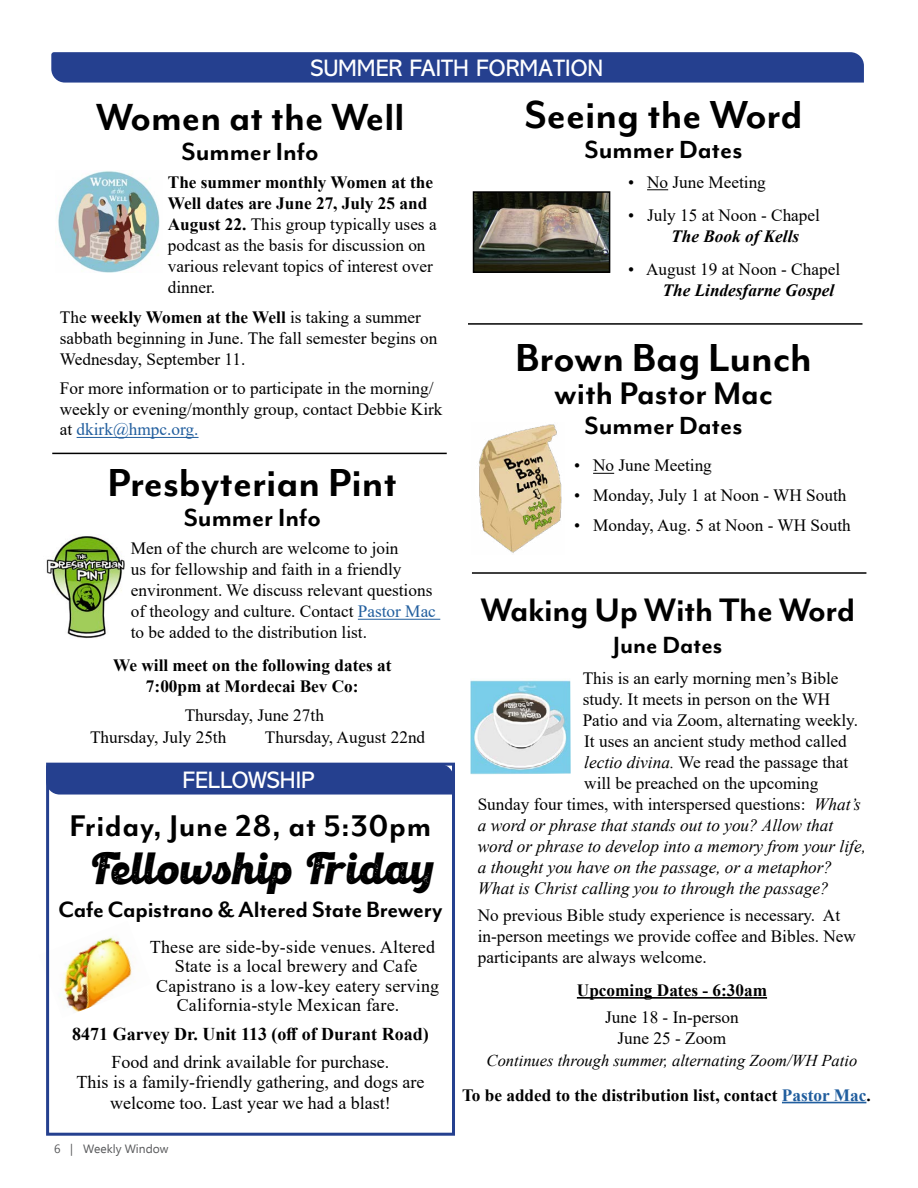
<style>
.page{position:relative;width:918px;height:1188px;background:#fff}
.page>*{position:absolute;margin:0;border:0;box-sizing:border-box;transform-origin:0 0}
.t1{font:700 45px "Mr Eaves Mod OT";color:#000}
.t2{font:43.5px "Retroking";color:#000}
.t3{font:700 43.5px "Mr Eaves Mod OT";color:#000}
.t4{font:700 37.5px "Mr Eaves Mod OT";letter-spacing:-.01em;color:#000}
.t5{font:700 36px "Mr Eaves Mod OT";color:#000}
.t6{font:700 34.5px "Mr Eaves Mod OT";letter-spacing:.02em;color:#000}
.t7{font:700 28.5px "Mr Eaves Mod OT";color:#000}
.t8{font:700 27px "Mr Eaves Mod OT";color:#000}
.t9{font:700 25.5px "Mr Eaves Mod OT";letter-spacing:-.01em;color:#000}
.t10{font:24px "Abadi MT Pro";color:#fff}
.t11{font:18px/20.2px "Times New Roman";letter-spacing:.01em;color:#000;text-align:center}
.t12{font:700 18px "Times New Roman";color:#000}
.t13{font:17.25px/21px "Times New Roman";color:#000}
.t14{font:italic 17.25px "Times New Roman";color:#000}
.t15{font:700 17.25px/21px "Times New Roman";color:#000;text-align:center}
.t16{font:italic 700 17.25px "Times New Roman";color:#000}
.t17{font:italic 16.5px "Times New Roman";color:#000}
.t18{font:12px "Ebrima";color:#58595b}
.s1{font-weight:700}
.s2{color:#215e9e}
.s3{font-style:italic}
</style>
<div class="page">
<img style="left:479px;top:424px;width:83px;height:129px">
<svg style="left:647px;top:189px;width:21px;height:1px"></svg>
<svg style="left:593px;top:473px;width:21px;height:1px"></svg>
<svg style="left:51px;top:52px;width:813px;height:31px;background:#2a4491"></svg>
<hr style="left:77px;top:437px;width:122px;height:1px;background:#215e9e">
<img style="left:58px;top:171px;width:102px;height:102px">
<img style="left:46px;top:535px;width:78px;height:104px">
<hr style="left:358px;top:619px;width:82px;height:1px;background:#215e9e">
<img style="left:476px;top:194px;width:131px;height:76px">
<div style="left:473px;top:191px;width:137px;height:82px;border:2px solid #000"></div>
<hr style="left:577px;top:997px;width:190px;height:2px;background:#000">
<img style="left:470px;top:680px;width:101px;height:95px">
<hr style="left:468px;top:323px;width:394px;height:2px;background:#000">
<hr style="left:472px;top:572px;width:394px;height:2px;background:#000">
<hr style="left:782px;top:1102px;width:84px;height:1px;background:#215e9e">
<img style="left:63px;top:936px;width:69px;height:76px">
<div style="left:50px;top:767px;width:401px;height:28px;background:#25408f"></div>
<div style="left:46px;top:763px;width:409px;height:373px;border:3px solid #25408f"></div>
<hr style="left:52px;top:453px;width:395px;height:1px;background:#000">
<h3 class="t10" style="left:311px;top:54px;width:294px">SUMMER FAITH FORMATION</h3>
<h2 class="t3" style="left:96px;top:94px;width:310px">Women at the Well</h2>
<h3 class="t7" style="left:182px;top:136px;width:139px">Summer Info</h3>
<p class="t13" style="left:168px;top:171px;width:270px"><span class="s1">The summer monthly Women at the<br>Well dates are June 27, July 25 and<br>August 22.</span> This group typically uses a podcast as the basis for discussion on various relevant topics of interest over dinner.</p>
<p class="t13" style="left:60px;top:306px;width:379px">The <span class="s1">weekly Women at the Well</span> is taking a summer sabbath beginning in June. The fall semester begins on<br>Wednesday, September 11.</p>
<p class="t13" style="left:60px;top:377px;width:384px">For more information or to participate in the morning/ weekly or evening/monthly group, contact Debbie Kirk at <span class="s2">dkirk@hmpc.org.</span></p>
<h1 class="t1" style="left:108px;top:458px;width:291px">Presbyterian Pint</h1>
<h3 class="t7" style="left:184px;top:502px;width:139px">Summer Info</h3>
<p class="t13" style="left:131px;top:538px;width:307px">Men of the church are welcome to join<br>us for fellowship and faith in a friendly environment. We discuss relevant questions of theology and culture. Contact <span class="s2">Pastor Mac </span>to be added to the distribution list.</p>
<p class="t15" style="left:113px;top:655px;width:280px">We will meet on the following dates at<br>7:00pm at Mordecai Bev Co:</p>
<p class="t13" style="left:90px;top:703px;width:235px;line-height:22.5px;text-indent:95px">Thursday, June 27th<br>Thursday, July 25th</p>
<p class="t13" style="left:265px;top:727px;width:162px">Thursday, August 22nd</p>
<h3 class="t10" style="left:182px;top:766px;width:134px">FELLOWSHIP</h3>
<h3 class="t6" style="left:70px;top:807px;width:363px">Friday, June 28, at 5:30pm</h3>
<h2 class="t2" style="left:92px;top:832px;width:344px">Fellowship Friday</h2>
<h3 class="t9" style="left:58px;top:895px;width:386px">Cafe Capistrano &amp; Altered State Brewery</h3>
<p class="t11" style="left:150px;top:936px;width:287px">These are side-by-side venues. Altered</p>
<p class="t11" style="left:175px;top:955px;width:244px">State is a local brewery and Cafe</p>
<p class="t11" style="left:156px;top:975px;width:285px">Capistrano is a low-key eatery serving</p>
<p class="t11" style="left:177px;top:994px;width:224px">California-style Mexican fare.</p>
<p class="t12" style="left:72px;top:1021px;width:358px">8471 Garvey Dr. Unit 113 (off of Durant Road)</p>
<p class="t11" style="left:77px;top:1051px;width:349px">Food and drink available for purchase.<br>This is a family-friendly gathering, and dogs are welcome too. Last year we had a blast!</p>
<p class="t18" style="left:54px;top:1140px;width:116px">6 | Weekly Window</p>
<h1 class="t1" style="left:525px;top:90px;width:279px">Seeing the Word</h1>
<h3 class="t7" style="left:585px;top:134px;width:159px">Summer Dates</h3>
<p class="t13" style="left:628px;top:171px;width:139px">• No June Meeting</p>
<p class="t13" style="left:628px;top:204px;width:193px">• July 15 at Noon - Chapel</p>
<p class="t16" style="left:671px;top:224px;width:129px">The Book of Kells</p>
<p class="t13" style="left:628px;top:258px;width:214px">• August 19 at Noon - Chapel</p>
<p class="t16" style="left:663px;top:278px;width:173px">The Lindesfarne Gospel</p>
<h1 class="t1" style="left:515px;top:333px;width:299px">Brown Bag Lunch</h1>
<h3 class="t5" style="left:554px;top:374px;width:220px">with Pastor Mac</h3>
<h3 class="t7" style="left:585px;top:410px;width:159px">Summer Dates</h3>
<p class="t13" style="left:574px;top:455px;width:139px">• No June Meeting</p>
<p class="t13" style="left:574px;top:485px;width:274px">• Monday, July 1 at Noon - WH South</p>
<p class="t13" style="left:574px;top:515px;width:278px">• Monday, Aug. 5 at Noon - WH South</p>
<h3 class="t4" style="left:481px;top:589px;width:376px">Waking Up With The Word</h3>
<h3 class="t8" style="left:613px;top:630px;width:111px">June Dates</h3>
<p class="t13" style="left:583px;top:667px;width:257px">This is an early morning men’s Bible</p>
<p class="t13" style="left:583px;top:688px;width:249px">study. It meets in person on the WH</p>
<p class="t13" style="left:583px;top:709px;width:277px">Patio and via Zoom, alternating weekly.</p>
<p class="t13" style="left:584px;top:730px;width:264px">It uses an ancient study method called</p>
<p class="t13" style="left:584px;top:751px;width:266px"><span class="s3">lectio divina.</span> We read the passage that</p>
<p class="t13" style="left:584px;top:772px;width:236px">will be preached on the upcoming</p>
<p class="t13" style="left:478px;top:793px;width:384px">Sunday four times, with interspersed questions: <span class="s3">What’s</span></p>
<p class="t14" style="left:478px;top:813px;width:357px">a word or phrase that stands out to you? Allow that</p>
<p class="t14" style="left:478px;top:834px;width:390px">word or phrase to develop into a memory from your life,</p>
<p class="t14" style="left:478px;top:855px;width:356px">a thought you have on the passage, or a metaphor?</p>
<p class="t14" style="left:478px;top:876px;width:353px">What is Christ calling you to through the passage?</p>
<p class="t13" style="left:478px;top:904px;width:380px">No previous Bible study experience is necessary. At in-person meetings we provide coffee and Bibles. New participants are always welcome.</p>
<p class="t15" style="left:577px;top:979px;width:192px">Upcoming Dates - 6:30am</p>
<p class="t13" style="left:605px;top:1006px;width:135px;text-align:center">June 18 - In-person<br>June 25 - Zoom</p>
<p class="t17" style="left:487px;top:1050px;width:372px">Continues through summer, alternating Zoom/WH Patio</p>
<p class="t15" style="left:462px;top:1084px;width:410px">To be added to the distribution list, contact <span class="s2">Pastor Mac</span>.</p>
</div>
